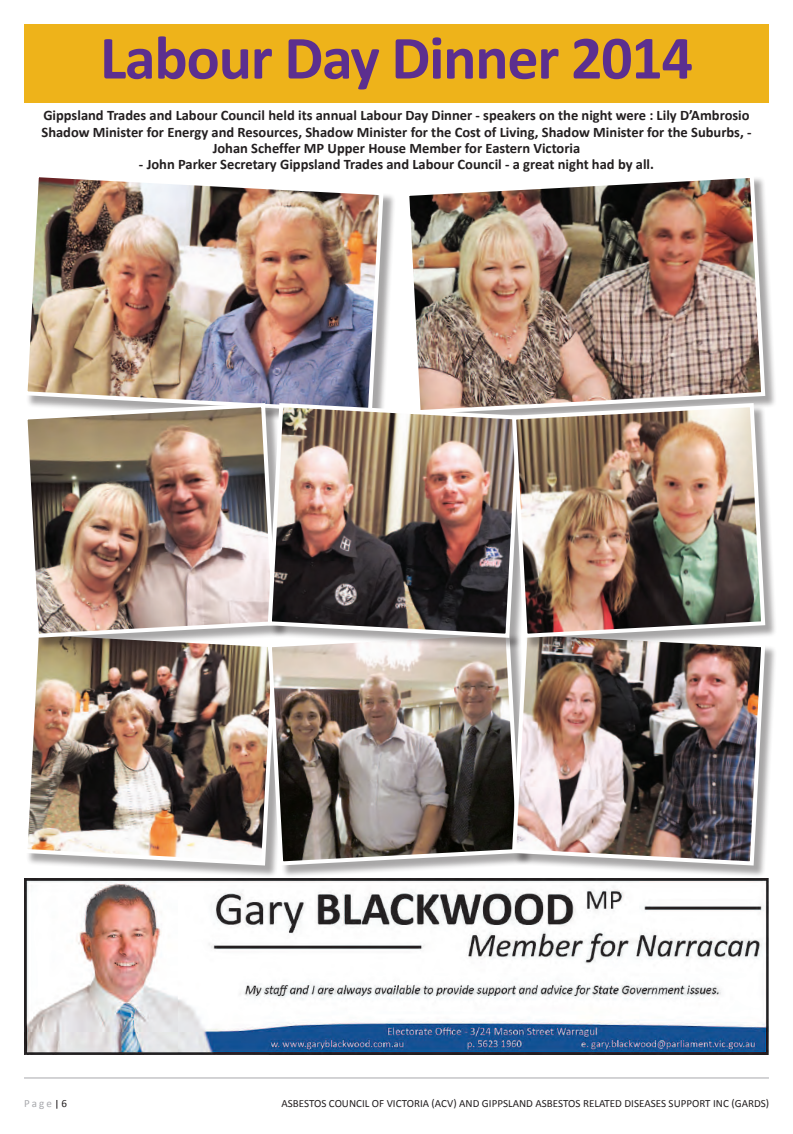
<style>
.page{position:relative;width:793px;height:1134px;background:#fff}
.page>*{position:absolute;margin:0;border:0;box-sizing:border-box;transform-origin:0 0}
.CalibriHeading{font:700 62px "Calibri";letter-spacing:-.02em;color:#5c2f8f}
.Intro{font:700 14.5px/16.3px "Calibri";color:#231f20;text-align:center}
.t1{font:11px "Calibri";color:#231f20}
.t2{font:11px "Calibri";color:#a8a9ad}
.s1{color:#231f20}
</style>
<div class="page">
<hr style="left:24px;top:1078px;width:744px;height:1px;background:#a8a9ad">
<div style="left:24px;top:24px;width:744px;height:78px;background:#eeb31a"></div>
<img style="left:24px;top:878px;width:744px;height:177px">
<div style="left:25px;top:175px;width:370px;height:250px;background:#231f20;opacity:.4"></div>
<img style="left:25px;top:175px;width:360px;height:226px">
<div style="left:406px;top:175px;width:370px;height:251px;background:#231f20;opacity:.4"></div>
<img style="left:406px;top:175px;width:361px;height:226px">
<div style="left:25px;top:632px;width:263px;height:245px;background:#231f20;opacity:.4"></div>
<img style="left:25px;top:650px;width:240px;height:218px">
<div style="left:25px;top:405px;width:263px;height:245px;background:#231f20;opacity:.4"></div>
<img style="left:25px;top:401px;width:240px;height:239px">
<div style="left:269px;top:632px;width:263px;height:245px;background:#231f20;opacity:.4"></div>
<img style="left:265px;top:640px;width:244px;height:228px">
<div style="left:269px;top:405px;width:263px;height:245px;background:#231f20;opacity:.4"></div>
<img style="left:265px;top:401px;width:244px;height:239px">
<div style="left:513px;top:632px;width:264px;height:245px;background:#231f20;opacity:.4"></div>
<img style="left:509px;top:640px;width:258px;height:228px">
<div style="left:513px;top:405px;width:264px;height:245px;background:#231f20;opacity:.4"></div>
<img style="left:509px;top:401px;width:258px;height:239px">
<p class="CalibriHeading" style="left:100px;top:19px;width:594px">Labour Day Dinner 2014</p>
<p class="Intro" style="left:41px;top:107px;width:711px">Gippsland Trades and Labour Council held its annual Labour Day Dinner - speakers on the night were : Lily D’Ambrosio<br>Shadow Minister for Energy and Resources, Shadow Minister for the Cost of Living, Shadow Minister for the Suburbs, -<br>Johan Scheffer MP Upper House Member for Eastern Victoria</p>
<p class="Intro" style="left:139px;top:155px;width:516px">- John Parker Secretary Gippsland Trades and Labour Council - a great night had by all.</p>
<p class="t2" style="left:24px;top:1097px;width:45px">Page <span class="s1">6</span></p>
<p class="t1" style="left:281px;top:1097px;width:489px">ASBESTOS COUNCIL OF VICTORIA (ACV) AND GIPPSLAND ASBESTOS RELATED DISEASES SUPPORT INC (GARDS)</p>
</div>
